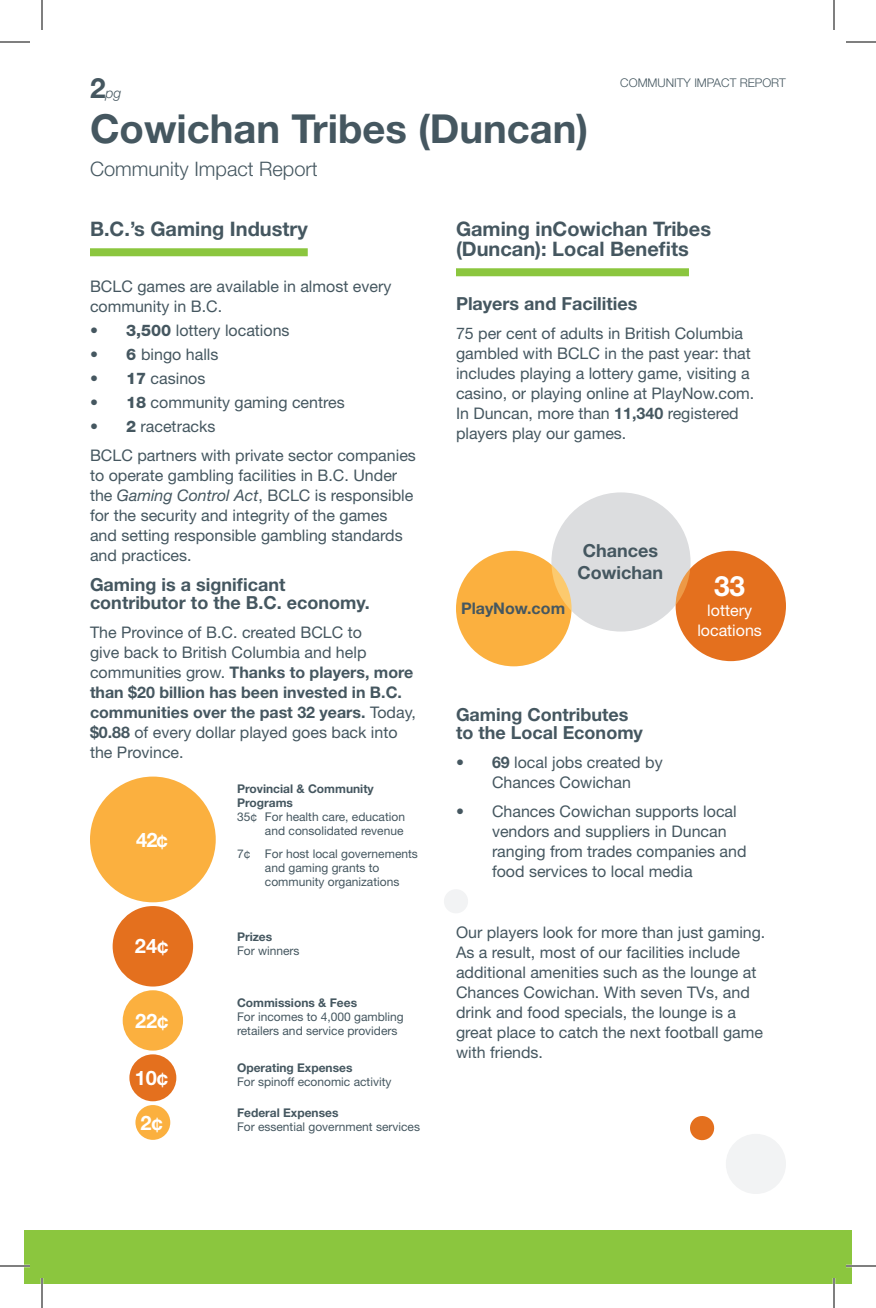
<style>
.page{position:relative;width:876px;height:1308px;background:#fff}
.page>*{position:absolute;margin:0;border:0;box-sizing:border-box;transform-origin:0 0}
.t1{font:700 40px "Helvetica Neue LT Std";color:#455760}
.t2{font:700 28px "Helvetica Neue LT Std";color:#fff}
.t3{font:700 20px/20px "Helvetica Neue LT Std";color:#455760}
.t4{font:300 20px "Helvetica Neue LT Std";color:#455760}
.t5{font:700 20px "Helvetica Neue LT Std";color:#fff}
.t6{font:700 18px/18px "Helvetica Neue LT Std";color:#455760}
.t7{font:16px/20px "Helvetica Neue LT Std";color:#455760}
.t8{font:16px/20px "Helvetica Neue LT Std";color:#fff;text-align:center}
.t9{font:700 16px "Helvetica Neue LT Std";color:#455760}
.t10{font:italic 300 14px "Helvetica Neue LT Std";color:#455760}
.t11{font:12px/14px "Helvetica Neue LT Std";color:#455760}
.t12{font:700 12px/14px "Helvetica Neue LT Std";color:#455760}
.t13{font:300 12px "Helvetica Neue LT Std";color:#455760}
.s1{font-weight:700;font-style:normal;font-size:28px}
.s2{font-weight:800}
.s3{font-style:italic}
.s4{font-weight:700}
</style>
<div class="page">
<div style="left:24px;top:1230px;width:828px;height:54px;background:#8bc63e"></div>
<div style="left:90px;top:248px;width:218px;height:8px;background:#8bc63e"></div>
<div style="left:456px;top:268px;width:233px;height:8px;background:#8bc63e"></div>
<div style="left:113px;top:906px;width:80px;height:81px;background:#e4701e;border-radius:50%"></div>
<div style="left:90px;top:777px;width:126px;height:125px;background:#fbb03f;border-radius:50%"></div>
<div style="left:123px;top:990px;width:60px;height:61px;background:#fbb03f;border-radius:50%"></div>
<div style="left:129px;top:1054px;width:47px;height:47px;background:#e4701e;border-radius:50%"></div>
<div style="left:135px;top:1105px;width:35px;height:35px;background:#fbb03f;border-radius:50%"></div>
<div style="left:676px;top:551px;width:110px;height:110px;background:#e4701e;border-radius:50%"></div>
<div style="left:456px;top:551px;width:116px;height:115px;background:#fbb03f;border-radius:50%"></div>
<div style="left:551px;top:492px;width:140px;height:140px;background:#dcdddf;border-radius:50%"></div>
<div style="left:726px;top:1134px;width:60px;height:60px;background:#f2f3f4;border-radius:50%"></div>
<svg style="left:444px;top:889px;width:24px;height:24px"></svg>
<svg style="left:690px;top:1116px;width:25px;height:25px"></svg>
<hr style="left:0;top:1265px;width:30px;height:2px;background:#fff">
<hr style="left:846px;top:1265px;width:30px;height:2px;background:#fff">
<hr style="left:41px;top:1278px;width:2px;height:30px;background:#fff">
<hr style="left:833px;top:1278px;width:2px;height:30px;background:#fff">
<hr style="left:0;top:42px;width:30px;height:1px;background:#000">
<hr style="left:846px;top:42px;width:30px;height:1px;background:#000">
<hr style="left:0;top:1266px;width:30px;height:1px;background:#000">
<hr style="left:846px;top:1266px;width:30px;height:1px;background:#000">
<hr style="left:42px;top:0;width:1px;height:30px;background:#000">
<hr style="left:42px;top:1278px;width:1px;height:30px;background:#000">
<hr style="left:834px;top:0;width:1px;height:30px;background:#000">
<hr style="left:834px;top:1278px;width:1px;height:30px;background:#000">
<p class="t10" style="left:90px;top:85px;width:33px"><span class="s1">2</span>pg</p>
<p class="t13" style="left:620px;top:75px;width:167px">COMMUNITY IMPACT REPORT</p>
<h1 class="t1" style="left:90px;top:104px;width:500px">Cowichan Tribes (Duncan)</h1>
<p class="t4" style="left:90px;top:156px;width:229px">Community Impact Report</p>
<p class="t3" style="left:90px;top:219px;width:219px">B.C.’s Gaming Industry</p>
<p class="t7" style="left:90px;top:276px;width:303px">BCLC games are available in almost every community in B.C.</p>
<p class="t7" style="left:90px;top:320px;width:201px"><span class="s2">• 3,500</span> lottery locations</p>
<p class="t7" style="left:90px;top:344px;width:130px"><span class="s2">• 6</span> bingo halls</p>
<p class="t7" style="left:90px;top:368px;width:117px"><span class="s2">• 17</span> casinos</p>
<p class="t7" style="left:90px;top:392px;width:256px"><span class="s2">• 18</span> community gaming centres</p>
<p class="t7" style="left:90px;top:412px;width:327px;line-height:29px"><span class="s2">• 2</span> racetracks<br>BCLC partners with private sector companies</p>
<p class="t7" style="left:90px;top:465px;width:325px">to operate gambling facilities in B.C. Under the <span class="s3">Gaming Control Act</span>, BCLC is responsible for the security and integrity of the games and setting responsible gambling standards and practices.</p>
<p class="t6" style="left:90px;top:575px;width:281px">Gaming is a significant contributor to the B.C. economy.</p>
<p class="t7" style="left:90px;top:622px;width:327px">The Province of B.C. created BCLC to<br>give back to British Columbia and help communities grow. <span class="s4">Thanks to players, more than $20 billion has been invested in B.C. communities over the past 32 years.</span> Today, <span class="s4">$0.88</span> of every dollar played goes back into the Province.</p>
<p class="t5" style="left:136px;top:827px;width:33px">42¢</p>
<p class="t5" style="left:135px;top:934px;width:35px">24¢</p>
<p class="t5" style="left:135px;top:1008px;width:35px">22¢</p>
<p class="t5" style="left:135px;top:1065px;width:35px">10¢</p>
<p class="t5" style="left:140px;top:1110px;width:24px">2¢</p>
<p class="t12" style="left:237px;top:781px;width:138px">Provincial &amp; Community<br>Programs</p>
<p class="t11" style="left:237px;top:809px;width:170px;text-align:right">35¢ For health care, education and consolidated revenue</p>
<p class="t11" style="left:265px;top:846px;width:154px;text-indent:-28px">7¢ For host local governements and gaming grants to community organizations</p>
<p class="t12" style="left:237px;top:930px;width:37px">Prizes</p>
<p class="t11" style="left:237px;top:944px;width:64px">For winners</p>
<p class="t12" style="left:237px;top:996px;width:122px">Commissions &amp; Fees</p>
<p class="t11" style="left:237px;top:1010px;width:168px">For incomes to 4,000 gambling retailers and service providers</p>
<p class="t12" style="left:237px;top:1060px;width:117px">Operating Expenses</p>
<p class="t11" style="left:237px;top:1075px;width:156px">For spinoff economic activity</p>
<p class="t12" style="left:237px;top:1105px;width:103px">Federal Expenses</p>
<p class="t11" style="left:237px;top:1119px;width:185px">For essential government services</p>
<p class="t3" style="left:456px;top:219px;width:257px">Gaming inCowichan Tribes (Duncan): Local Benefits</p>
<p class="t6" style="left:456px;top:294px;width:183px">Players and Facilities</p>
<p class="t7" style="left:456px;top:323px;width:300px">75 per cent of adults in British Columbia gambled with BCLC in the past year: that includes playing a lottery game, visiting a casino, or playing online at PlayNow.com.<br>In Duncan, more than <span class="s4">11,340</span> registered players play our games.</p>
<p class="t9" style="left:461px;top:599px;width:105px">PlayNow.com</p>
<p class="t6" style="left:578px;top:540px;width:87px;line-height:22px">Chances<br>Cowichan</p>
<h2 class="t2" style="left:714px;top:569px;width:33px">33</h2>
<p class="t8" style="left:697px;top:600px;width:66px">lottery locations</p>
<p class="t6" style="left:456px;top:705px;width:188px">Gaming Contributes to the Local Economy</p>
<p class="t7" style="left:456px;top:752px;width:208px;text-align:center"><span class="s4">• 69</span> local jobs created by<br>Chances Cowichan</p>
<p class="t7" style="left:492px;top:801px;width:256px;text-indent:-36px">• Chances Cowichan supports local vendors and suppliers in Duncan ranging from trades companies and food services to local media</p>
<p class="t7" style="left:456px;top:922px;width:311px">Our players look for more than just gaming.<br>As a result, most of our facilities include additional amenities such as the lounge at Chances Cowichan. With seven TVs, and drink and food specials, the lounge is a great place to catch the next football game with friends.</p>
</div>
